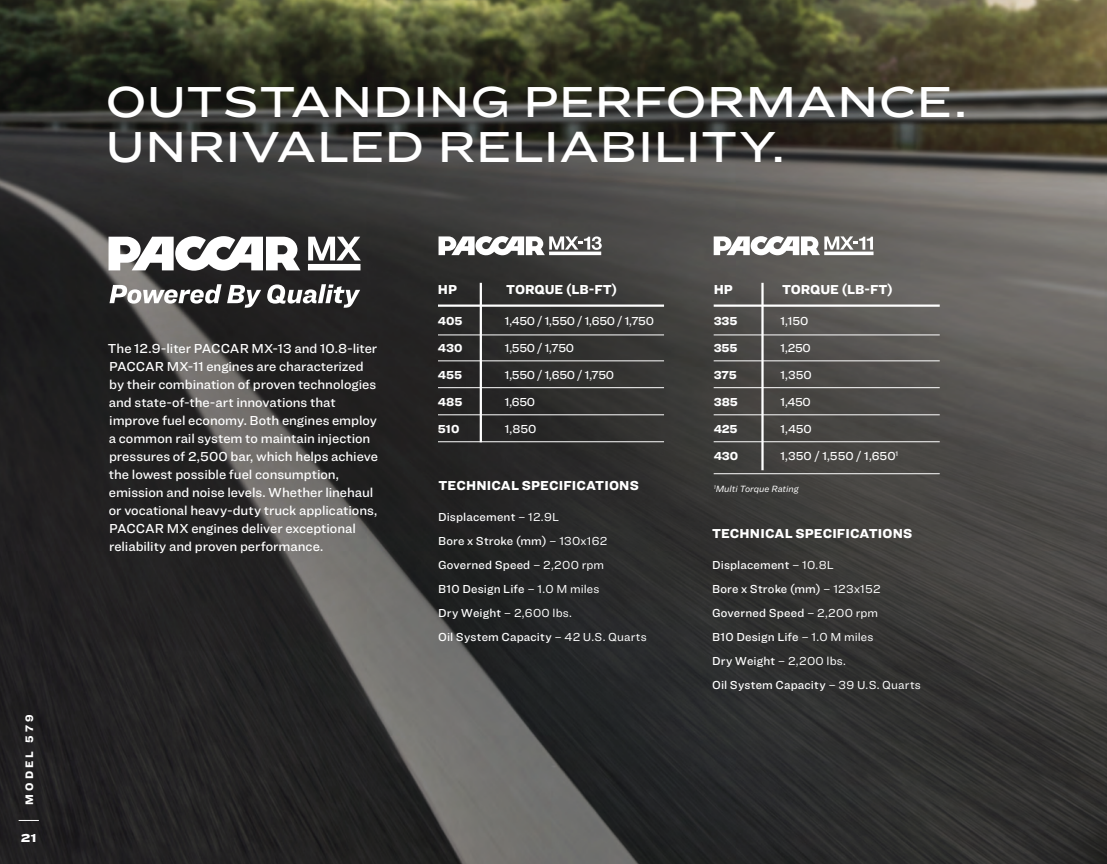
<style>
.page{position:relative;width:1107px;height:864px;background:#fff}
.page>*{position:absolute;margin:0;border:0;box-sizing:border-box;transform-origin:0 0}
.t1{font:500 45px/45px "Ringside Extra Wide";letter-spacing:-.015em;color:#fff}
.t2{font:500 13.5px/18px "Ringside";letter-spacing:-.005em;color:#fff}
.t3{font:900 13.5px "Ringside";letter-spacing:.005em;color:#fff}
.t4{font:500 12px/24px "Ringside";letter-spacing:.01em;color:#fff}
.t5{font:500 12px "Ringside";letter-spacing:-.025em;color:#fff}
.t6{font:900 12px "Ringside";letter-spacing:-.005em;color:#fff}
.t7{font:900 12px "Ringside Extra Wide";color:#fff}
.t8{font:900 11.25px "Ringside";letter-spacing:.27em;color:#fff}
.t9{font:italic 9.3px "Ringside";color:#fff}
.s1{font-weight:400}
</style>
<div class="page">
<img style="left:0;top:0;width:1107px;height:864px">
<svg style="left:19px;top:820px;width:20px;height:1px"></svg>
<svg style="left:439px;top:236px;width:163px;height:19px"></svg>
<hr style="left:549px;top:252px;width:52px;height:3px;background:#fff">
<hr style="left:824px;top:252px;width:50px;height:3px;background:#fff">
<svg style="left:714px;top:236px;width:159px;height:19px"></svg>
<hr style="left:438px;top:441px;width:226px;height:1px;background:#fff">
<hr style="left:438px;top:334px;width:226px;height:1px;background:#fff">
<hr style="left:480px;top:283px;width:2px;height:159px;background:#fff">
<hr style="left:438px;top:360px;width:226px;height:1px;background:#fff">
<hr style="left:438px;top:387px;width:226px;height:1px;background:#fff">
<hr style="left:438px;top:414px;width:226px;height:1px;background:#fff">
<hr style="left:438px;top:305px;width:226px;height:2px;background:#fff">
<hr style="left:714px;top:305px;width:226px;height:2px;background:#fff">
<hr style="left:714px;top:473px;width:226px;height:1px;background:#fff">
<hr style="left:714px;top:334px;width:226px;height:1px;background:#fff">
<hr style="left:761px;top:283px;width:3px;height:187px;background:#fff">
<hr style="left:714px;top:360px;width:226px;height:1px;background:#fff">
<hr style="left:714px;top:387px;width:226px;height:1px;background:#fff">
<hr style="left:714px;top:414px;width:226px;height:1px;background:#fff">
<hr style="left:714px;top:441px;width:226px;height:1px;background:#fff">
<svg style="left:12px;top:243px;width:456px;height:409px;fill:#222121"></svg>
<svg style="left:308px;top:237px;width:53px;height:23px"></svg>
<svg style="left:109px;top:236px;width:191px;height:35px"></svg>
<div style="left:308px;top:264px;width:53px;height:6px;background:#fff"></div>
<svg style="left:109px;top:284px;width:251px;height:24px"></svg>
<p class="t8" style="left:21px;top:805px;width:91px;rotate:-90deg">MODEL 579</p>
<p class="t7" style="left:21px;top:829px;width:18px">21</p>
<h1 class="t1" style="left:105px;top:78px;width:864px">OUTSTANDING PERFORMANCE.<br>UNRIVALED RELIABILITY.</h1>
<p class="t2" style="left:108px;top:339px;width:271px">The 12.9-liter PACCAR MX-13 and 10.8-liter PACCAR MX-11 engines are characterized by their combination of proven technologies and state-of-the-art innovations that improve fuel economy. Both engines employ a common rail system to maintain injection pressures of 2,500 bar, which helps achieve the lowest possible fuel consumption, emission and noise levels. Whether linehaul or vocational heavy-duty truck applications, PACCAR MX engines deliver exceptional reliability and proven performance.</p>
<p class="t3" style="left:438px;top:279px;width:21px">HP</p>
<p class="t3" style="left:506px;top:279px;width:112px">TORQUE (LB-FT)</p>
<p class="t5" style="left:505px;top:312px;width:151px">1,450 / 1,550 / 1,650 / 1,750</p>
<p class="t4" style="left:505px;top:335px;width:71px">1,550 / 1,750</p>
<p class="t5" style="left:505px;top:366px;width:111px">1,550 / 1,650 / 1,750</p>
<p class="t4" style="left:505px;top:389px;width:32px">1,650</p>
<p class="t4" style="left:505px;top:416px;width:33px">1,850</p>
<p class="t6" style="left:438px;top:312px;width:26px">405</p>
<p class="t6" style="left:438px;top:339px;width:26px">430</p>
<p class="t6" style="left:438px;top:366px;width:26px">455</p>
<p class="t6" style="left:438px;top:393px;width:26px">485</p>
<p class="t6" style="left:438px;top:420px;width:23px">510</p>
<p class="t3" style="left:438px;top:475px;width:202px">TECHNICAL SPECIFICATIONS</p>
<p class="t4" style="left:438px;top:504px;width:210px">Displacement <span class="s1">– 12.9L<br></span>Bore x Stroke (mm) <span class="s1">– 130x162<br></span>Governed Speed <span class="s1">– 2,200 rpm<br></span>B10 Design Life <span class="s1">– 1.0 M miles<br></span>Dry Weight <span class="s1">– 2,600 lbs.<br></span>Oil System Capacity <span class="s1">– 42 U.S. Quarts</span></p>
<p class="t3" style="left:714px;top:279px;width:21px">HP</p>
<p class="t3" style="left:782px;top:279px;width:112px">TORQUE (LB-FT)</p>
<p class="t4" style="left:781px;top:308px;width:29px">1,150</p>
<p class="t4" style="left:781px;top:335px;width:32px">1,250</p>
<p class="t4" style="left:781px;top:362px;width:33px">1,350</p>
<p class="t4" style="left:781px;top:389px;width:32px">1,450</p>
<p class="t4" style="left:781px;top:416px;width:33px">1,450</p>
<p class="t4" style="left:781px;top:443px;width:119px">1,350 / 1,550 / 1,650<sup>1</sup></p>
<p class="t6" style="left:714px;top:312px;width:25px">335</p>
<p class="t6" style="left:714px;top:339px;width:25px">355</p>
<p class="t6" style="left:714px;top:366px;width:25px">375</p>
<p class="t6" style="left:714px;top:393px;width:26px">385</p>
<p class="t6" style="left:714px;top:420px;width:25px">425</p>
<p class="t6" style="left:714px;top:447px;width:26px">430</p>
<p class="t9" style="left:714px;top:482px;width:87px"><sup>1</sup>Multi Torque Rating</p>
<p class="t3" style="left:712px;top:524px;width:202px">TECHNICAL SPECIFICATIONS</p>
<p class="t4" style="left:712px;top:552px;width:210px">Displacement <span class="s1">– 10.8L<br></span>Bore x Stroke (mm) <span class="s1">– 123x152<br></span>Governed Speed <span class="s1">– 2,200 rpm<br></span>B10 Design Life <span class="s1">– 1.0 M miles<br></span>Dry Weight <span class="s1">– 2,200 lbs.<br></span>Oil System Capacity <span class="s1">– 39 U.S. Quarts</span></p>
</div>
